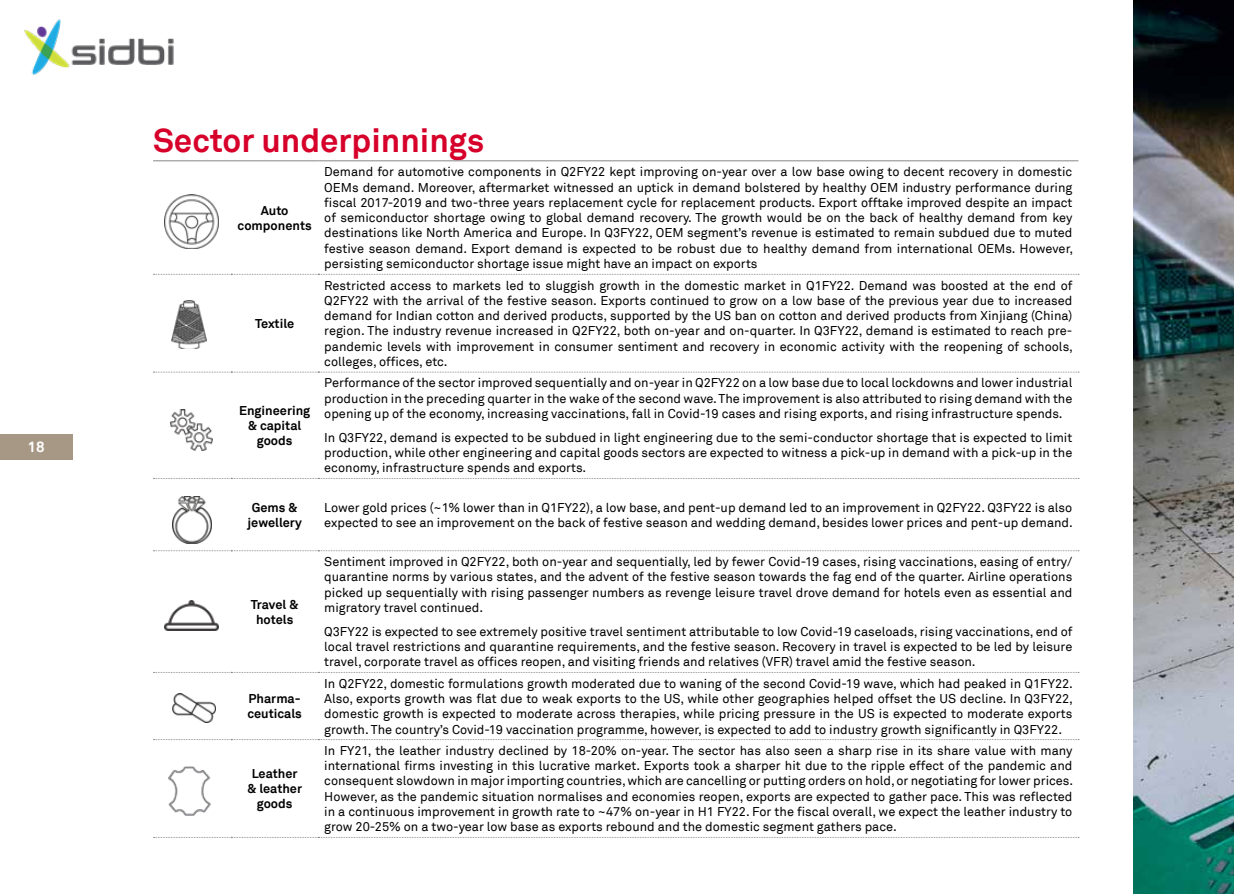
<style>
.page{position:relative;width:1234px;height:894px;background:#fff}
.page>*{position:absolute;margin:0;border:0;box-sizing:border-box;transform-origin:0 0}
.t1{font:700 33px "Akkurat Pro";color:#d6002a}
.t2{font:700 15px "Akkurat Pro";color:#fff}
.t3{font:12.75px/15.3px "Akkurat Pro";color:#000;text-align:justify}
.t4{font:700 12.75px/15.3px "Akkurat Pro";color:#000;text-align:center}
</style>
<div class="page">
<div style="left:0;top:434px;width:72px;height:25px;background:#a79886"></div>
<img style="left:24px;top:19px;width:150px;height:56px">
<hr style="left:153px;top:160px;width:78px;height:1px;background:#878787">
<hr style="left:231px;top:160px;width:87px;height:1px;background:#878787">
<hr style="left:318px;top:160px;width:760px;height:1px;background:#878787">
<svg style="left:153px;top:274px;width:926px;height:1px"></svg>
<svg style="left:153px;top:371px;width:926px;height:1px"></svg>
<svg style="left:153px;top:478px;width:926px;height:1px"></svg>
<svg style="left:153px;top:739px;width:926px;height:1px"></svg>
<svg style="left:153px;top:550px;width:926px;height:1px"></svg>
<img style="left:165px;top:194px;width:53px;height:54px">
<img style="left:172px;top:496px;width:39px;height:47px">
<img style="left:165px;top:600px;width:53px;height:30px">
<img style="left:172px;top:693px;width:43px;height:28px">
<img style="left:170px;top:409px;width:43px;height:41px">
<img style="left:168px;top:766px;width:43px;height:49px">
<img style="left:171px;top:301px;width:35px;height:47px">
<img style="left:1133px;top:0;width:100px;height:893px">
<p class="t2" style="left:28px;top:437px;width:19px">18</p>
<h1 class="t1" style="left:153px;top:119px;width:333px">Sector underpinnings</h1>
<p class="t4" style="left:237px;top:202px;width:76px">Auto components</p>
<p class="t4" style="left:255px;top:315px;width:41px">Textile</p>
<p class="t4" style="left:239px;top:402px;width:73px">Engineering &amp; capital goods</p>
<p class="t3" style="left:324px;top:164px;width:750px">Demand for automotive components in Q2FY22 kept improving on-year over a low base owing to decent recovery in domestic OEMs demand. Moreover, aftermarket witnessed an uptick in demand bolstered by healthy OEM industry performance during fiscal 2017-2019 and two-three years replacement cycle for replacement products. Export offtake improved despite an impact of semiconductor shortage owing to global demand recovery. The growth would be on the back of healthy demand from key destinations like North America and Europe. In Q3FY22, OEM segment’s revenue is estimated to remain subdued due to muted festive season demand. Export demand is expected to be robust due to healthy demand from international OEMs. However, persisting semiconductor shortage issue might have an impact on exports</p>
<p class="t3" style="left:324px;top:277px;width:750px">Restricted access to markets led to sluggish growth in the domestic market in Q1FY22. Demand was boosted at the end of Q2FY22 with the arrival of the festive season. Exports continued to grow on a low base of the previous year due to increased demand for Indian cotton and derived products, supported by the US ban on cotton and derived products from Xinjiang (China) region. The industry revenue increased in Q2FY22, both on-year and on-quarter. In Q3FY22, demand is estimated to reach pre&shy;pandemic levels with improvement in consumer sentiment and recovery in economic activity with the reopening of schools, colleges, offices, etc.</p>
<p class="t3" style="left:324px;top:375px;width:749px">Performance of the sector improved sequentially and on-year in Q2FY22 on a low base due to local lockdowns and lower industrial production in the preceding quarter in the wake of the second wave. The improvement is also attributed to rising demand with the opening up of the economy, increasing vaccinations, fall in Covid-19 cases and rising exports, and rising infrastructure spends.</p>
<p class="t3" style="left:324px;top:430px;width:749px">In Q3FY22, demand is expected to be subdued in light engineering due to the semi-conductor shortage that is expected to limit production, while other engineering and capital goods sectors are expected to witness a pick-up in demand with a pick-up in the economy, infrastructure spends and exports.</p>
<p class="t4" style="left:247px;top:499px;width:56px">Gems &amp; jewellery</p>
<p class="t3" style="left:324px;top:499px;width:750px">Lower gold prices (~1% lower than in Q1FY22), a low base, and pent-up demand led to an improvement in Q2FY22. Q3FY22 is also expected to see an improvement on the back of festive season and wedding demand, besides lower prices and pent-up demand.</p>
<p class="t4" style="left:251px;top:596px;width:49px">Travel &amp; hotels</p>
<p class="t4" style="left:247px;top:690px;width:56px;text-align:left">Pharma&shy;ceuticals</p>
<p class="t4" style="left:247px;top:765px;width:56px">Leather &amp; leather goods</p>
<p class="t3" style="left:324px;top:554px;width:749px">Sentiment improved in Q2FY22, both on-year and sequentially, led by fewer Covid-19 cases, rising vaccinations, easing of entry/ quarantine norms by various states, and the advent of the festive season towards the fag end of the quarter. Airline operations picked up sequentially with rising passenger numbers as revenge leisure travel drove demand for hotels even as essential and migratory travel continued.</p>
<p class="t3" style="left:324px;top:623px;width:749px">Q3FY22 is expected to see extremely positive travel sentiment attributable to low Covid-19 caseloads, rising vaccinations, end of local travel restrictions and quarantine requirements, and the festive season. Recovery in travel is expected to be led by leisure travel, corporate travel as offices reopen, and visiting friends and relatives (VFR) travel amid the festive season.</p>
<p class="t3" style="left:324px;top:675px;width:750px">In Q2FY22, domestic formulations growth moderated due to waning of the second Covid-19 wave, which had peaked in Q1FY22.<br>Also, exports growth was flat due to weak exports to the US, while other geographies helped offset the US decline. In Q3FY22, domestic growth is expected to moderate across therapies, while pricing pressure in the US is expected to moderate exports growth. The country’s Covid-19 vaccination programme, however, is expected to add to industry growth significantly in Q3FY22.</p>
<p class="t3" style="left:324px;top:742px;width:750px">In FY21, the leather industry declined by 18-20% on-year. The sector has also seen a sharp rise in its share value with many international firms investing in this lucrative market. Exports took a sharper hit due to the ripple effect of the pandemic and consequent slowdown in major importing countries, which are cancelling or putting orders on hold, or negotiating for lower prices.<br>However, as the pandemic situation normalises and economies reopen, exports are expected to gather pace. This was reflected in a continuous improvement in growth rate to ~47% on-year in H1 FY22. For the fiscal overall, we expect the leather industry to grow 20-25% on a two-year low base as exports rebound and the domestic segment gathers pace.</p>
</div>
